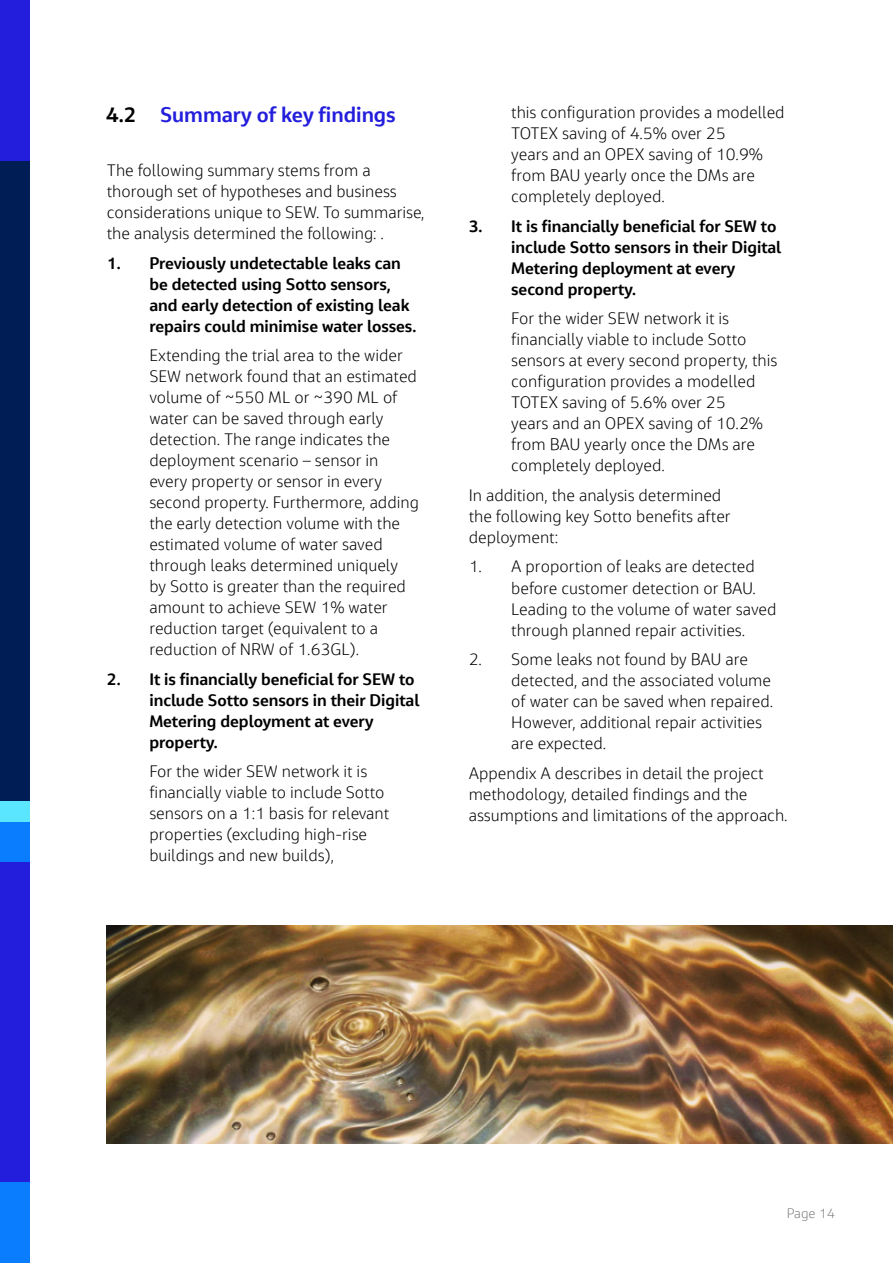
<style>
.page{position:relative;width:893px;height:1263px;background:#fff}
.page>*{position:absolute;margin:0;border:0;box-sizing:border-box;transform-origin:0 0}
.t1{font:700 21px "Jacobs Chronos";color:#231edc}
.t2{font:300 16.5px/21px "Jacobs Chronos";color:#000}
.t3{font:700 16.5px/21px "Jacobs Chronos";color:#000}
.t4{font:300 13.5px "Jacobs Chronos";color:#808080}
.s1{color:#000}
</style>
<div class="page">
<div style="left:0;top:159px;width:30px;height:643px;background:#001e55"></div>
<div style="left:0;top:860px;width:30px;height:326px;background:#231edc"></div>
<div style="left:0;top:0;width:30px;height:160px;background:#231edc"></div>
<div style="left:0;top:1183px;width:30px;height:80px;background:#0a7dff"></div>
<div style="left:0;top:822px;width:30px;height:40px;background:#0a7dff"></div>
<div style="left:0;top:802px;width:30px;height:20px;background:#5ae6ff"></div>
<img style="left:106px;top:925px;width:787px;height:219px">
<p class="t1" style="left:106px;top:100px;width:291px"><span class="s1">4.2</span> Summary of key findings</p>
<p class="t2" style="left:511px;top:102px;width:275px">this configuration provides a modelled<br>TOTEX saving of 4.5% over 25<br>years and an OPEX saving of 10.9% from BAU yearly once the DMs are completely deployed.</p>
<p class="t3" style="left:511px;top:215px;width:271px;text-indent:-43px">3. It is financially beneficial for SEW to include Sotto sensors in their Digital<br>Metering deployment at every second property.</p>
<p class="t2" style="left:511px;top:308px;width:268px">For the wider SEW network it is financially viable to include Sotto sensors at every second property, this configuration provides a modelled<br>TOTEX saving of 5.6% over 25<br>years and an OPEX saving of 10.2% from BAU yearly once the DMs are completely deployed.</p>
<p class="t2" style="left:469px;top:485px;width:263px">In addition, the analysis determined the following key Sotto benefits after deployment:</p>
<p class="t2" style="left:511px;top:556px;width:267px;text-indent:-43px">1. A proportion of leaks are detected before customer detection or BAU.<br>Leading to the volume of water saved through planned repair activities.</p>
<p class="t2" style="left:511px;top:649px;width:263px;text-indent:-43px">2. Some leaks not found by BAU are detected, and the associated volume of water can be saved when repaired.<br>However, additional repair activities are expected.</p>
<p class="t2" style="left:469px;top:762px;width:320px">Appendix A describes in detail the project methodology, detailed findings and the assumptions and limitations of the approach.</p>
<p class="t2" style="left:107px;top:160px;width:319px">The following summary stems from a thorough set of hypotheses and business considerations unique to SEW. To summarise, the analysis determined the following: .</p>
<p class="t3" style="left:149px;top:252px;width:268px;text-indent:-43px">1. Previously undetectable leaks can be detected using Sotto sensors, and early detection of existing leak repairs could minimise water losses.</p>
<p class="t2" style="left:149px;top:345px;width:271px">Extending the trial area to the wider SEW network found that an estimated volume of ~550 ML or ~390 ML of water can be saved through early detection. The range indicates the deployment scenario – sensor in every property or sensor in every second property. Furthermore, adding the early detection volume with the estimated volume of water saved through leaks determined uniquely<br>by Sotto is greater than the required amount to achieve SEW 1% water reduction target (equivalent to a reduction of NRW of 1.63GL).</p>
<p class="t3" style="left:149px;top:668px;width:271px;text-indent:-43px">2. It is financially beneficial for SEW to include Sotto sensors in their Digital<br>Metering deployment at every property.</p>
<p class="t2" style="left:149px;top:761px;width:241px">For the wider SEW network it is financially viable to include Sotto sensors on a 1:1 basis for relevant properties (excluding high-rise buildings and new builds),</p>
<p class="t4" style="left:787px;top:1206px;width:50px">Page 14</p>
</div>
